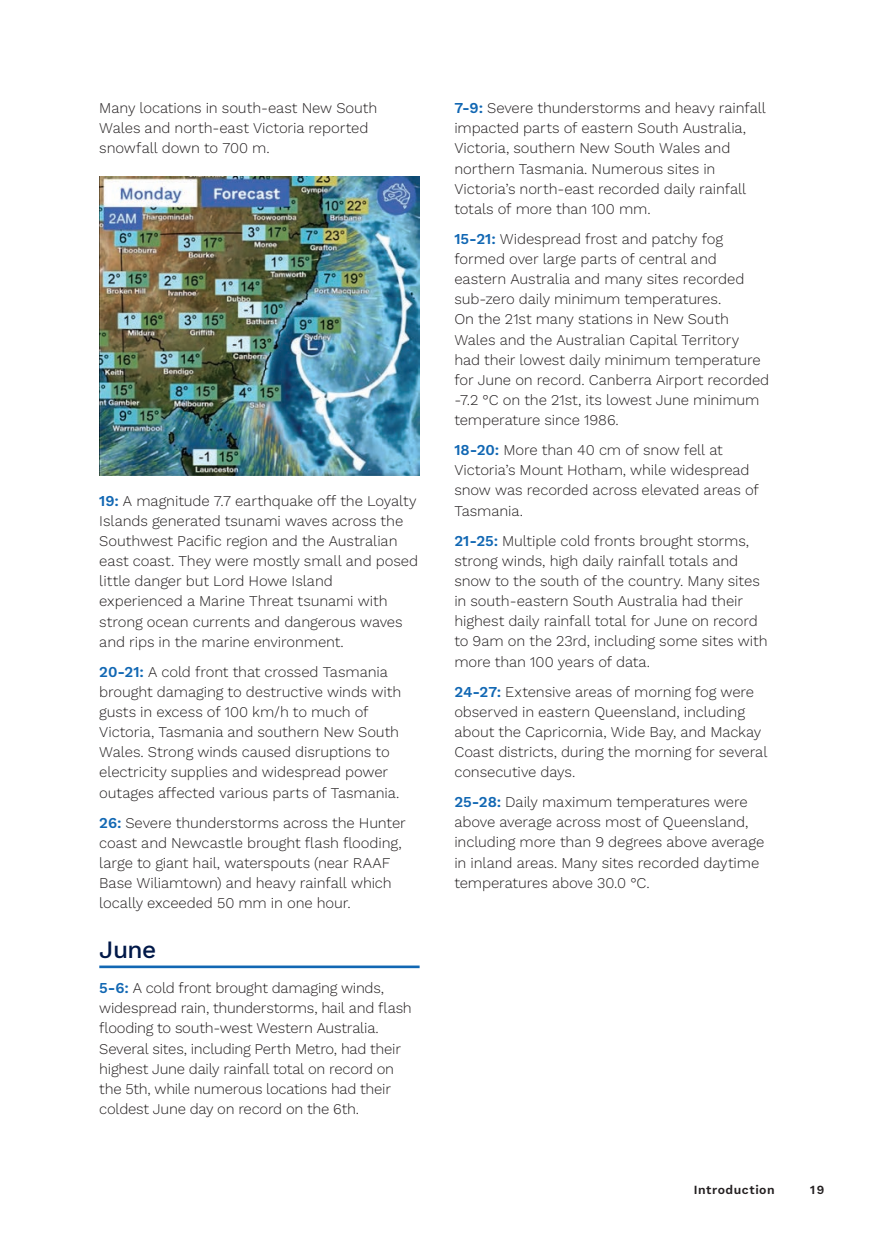
<style>
.page{position:relative;width:874px;height:1241px;background:#fff}
.page>*{position:absolute;margin:0;border:0;box-sizing:border-box;transform-origin:0 0}
.Month_H2{font:500 24.5px "Work Sans";color:#011848}
.Body_Text{font:300 14.88px/20.1px "Work Sans";letter-spacing:-.01em;color:#231f20}
.t1{font:600 12.25px "Work Sans";letter-spacing:.04em;color:#231f20}
.s1{font-weight:600;color:#1167b3}
</style>
<div class="page">
<hr style="left:99px;top:965px;width:320px;height:3px;background:#1167b3">
<img style="left:99px;top:176px;width:320px;height:299px">
<p class="Body_Text" style="left:99px;top:97px;width:279px">Many locations in south-east New South<br>Wales and north-east Victoria reported snowfall down to 700 m.</p>
<p class="Body_Text" style="left:99px;top:490px;width:320px"><span class="s1">19:</span> A magnitude 7.7 earthquake off the Loyalty Islands generated tsunami waves across the Southwest Pacific region and the Australian east coast. They were mostly small and posed little danger but Lord Howe Island experienced a Marine Threat tsunami with strong ocean currents and dangerous waves and rips in the marine environment.</p>
<p class="Body_Text" style="left:99px;top:661px;width:303px"><span class="s1">20-21:</span> A cold front that crossed Tasmania brought damaging to destructive winds with gusts in excess of 100 km/h to much of Victoria, Tasmania and southern New South Wales. Strong winds caused disruptions to electricity supplies and widespread power outages affected various parts of Tasmania.</p>
<p class="Body_Text" style="left:99px;top:811px;width:308px"><span class="s1">26:</span> Severe thunderstorms across the Hunter coast and Newcastle brought flash flooding, large to giant hail, waterspouts (near RAAF Base Wiliamtown) and heavy rainfall which locally exceeded 50 mm in one hour.</p>
<p class="Month_H2" style="left:99px;top:930px;width:58px">June</p>
<p class="Body_Text" style="left:99px;top:977px;width:314px"><span class="s1">5-6:</span> A cold front brought damaging winds, widespread rain, thunderstorms, hail and flash flooding to south-west Western Australia.<br>Several sites, including Perth Metro, had their highest June daily rainfall total on record on the 5th, while numerous locations had their coldest June day on record on the 6th.</p>
<p class="Body_Text" style="left:454px;top:97px;width:313px"><span class="s1">7-9:</span> Severe thunderstorms and heavy rainfall impacted parts of eastern South Australia, Victoria, southern New South Wales and northern Tasmania. Numerous sites in Victoria’s north-east recorded daily rainfall totals of more than 100 mm.</p>
<p class="Body_Text" style="left:454px;top:228px;width:316px"><span class="s1">15-21:</span> Widespread frost and patchy fog formed over large parts of central and eastern Australia and many sites recorded sub-zero daily minimum temperatures.<br>On the 21st many stations in New South Wales and the Australian Capital Territory<br>had their lowest daily minimum temperature for June on record. Canberra Airport recorded -7.2 °C on the 21st, its lowest June minimum temperature since 1986.</p>
<p class="Body_Text" style="left:454px;top:439px;width:306px"><span class="s1">18-20:</span> More than 40 cm of snow fell at Victoria’s Mount Hotham, while widespread snow was recorded across elevated areas of Tasmania.</p>
<p class="Body_Text" style="left:454px;top:530px;width:314px"><span class="s1">21-25:</span> Multiple cold fronts brought storms, strong winds, high daily rainfall totals and snow to the south of the country. Many sites in south-eastern South Australia had their highest daily rainfall total for June on record to 9am on the 23rd, including some sites with more than 100 years of data.</p>
<p class="Body_Text" style="left:454px;top:680px;width:314px"><span class="s1">24-27:</span> Extensive areas of morning fog were observed in eastern Queensland, including about the Capricornia, Wide Bay, and Mackay Coast districts, during the morning for several consecutive days.</p>
<p class="Body_Text" style="left:454px;top:791px;width:311px"><span class="s1">25-28:</span> Daily maximum temperatures were above average across most of Queensland, including more than 9 degrees above average in inland areas. Many sites recorded daytime temperatures above 30.0 °C.</p>
<p class="t1" style="left:693px;top:1180px;width:82px">Introduction</p>
<p class="t1" style="left:809px;top:1180px;width:16px">19</p>
</div>
